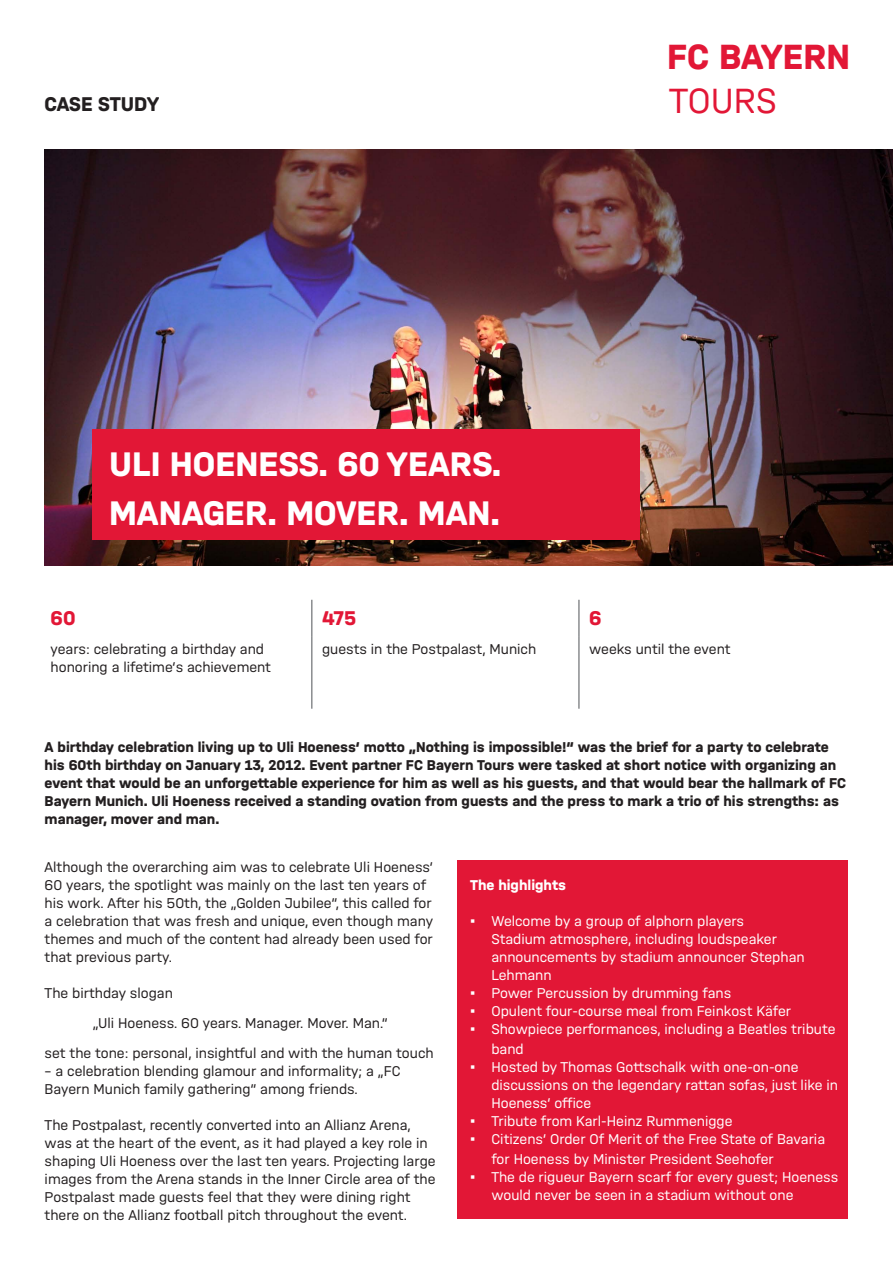
<style>
.page{position:relative;width:893px;height:1263px;background:#fff}
.page>*{position:absolute;margin:0;border:0;box-sizing:border-box;transform-origin:0 0}
.t1{font:700 36.9px/44.4px "FC Bayern Sans";color:#e21736}
.t2{font:700 36px "FC Bayern Sans";color:#fff}
.t3{font:700 21px "FC Bayern Sans";letter-spacing:-.01em;color:#231f20}
.t4{font:700 21px "FC Bayern Sans";color:#e21736}
.t5{font:15px/18px "FC Bayern Sans";color:#231f20}
.t6{font:15px/18px "FC Bayern Sans";color:#fff}
.t7{font:700 15px/18px "FC Bayern Sans";color:#231f20}
.t8{font:700 15px "FC Bayern Sans";color:#fff}
.s1{font-weight:400}
.s2{font-family:"Arial"}
</style>
<div class="page">
<img style="left:45px;top:149px;width:848px;height:417px">
<div style="left:457px;top:860px;width:391px;height:359px;background:#e21736"></div>
<div style="left:92px;top:429px;width:548px;height:110px;background:#e21736"></div>
<hr style="left:311px;top:600px;width:2px;height:36px;background:#8a8c8f">
<hr style="left:311px;top:636px;width:2px;height:73px;background:#8a8c8f">
<hr style="left:578px;top:600px;width:2px;height:36px;background:#8a8c8f">
<hr style="left:578px;top:636px;width:2px;height:73px;background:#8a8c8f">
<p class="t3" style="left:45px;top:92px;width:116px">CASE STUDY</p>
<p class="t2" style="left:109px;top:443px;width:394px">ULI HOENESS. 60 YEARS.</p>
<p class="t2" style="left:109px;top:492px;width:392px">MANAGER. MOVER. MAN.</p>
<p class="t1" style="left:667px;top:34px;width:184px">FC BAYERN<br><span class="s1">TOURS</span></p>
<p class="t4" style="left:51px;top:606px;width:26px">60</p>
<p class="t4" style="left:322px;top:606px;width:36px">475</p>
<p class="t4" style="left:589px;top:606px;width:14px">6</p>
<p class="t5" style="left:51px;top:639px;width:215px">years: celebrating a birthday and</p>
<p class="t5" style="left:51px;top:657px;width:222px">honoring a lifetime‘s achievement</p>
<p class="t5" style="left:322px;top:639px;width:216px">guests in the Postpalast, Munich</p>
<p class="t5" style="left:589px;top:639px;width:143px">weeks until the event</p>
<p class="t7" style="left:45px;top:738px;width:803px">A birthday celebration living up to Uli Hoeness‘ motto „Nothing is impossible!“ was the brief for a party to celebrate his 60th birthday on January 13, 2012. Event partner FC Bayern Tours were tasked at short notice with organizing an event that would be an unforgettable experience for him as well as his guests, and that would bear the hallmark of FC Bayern Munich. Uli Hoeness received a standing ovation from guests and the press to mark a trio of his strengths: as manager, mover and man.</p>
<p class="t5" style="left:45px;top:858px;width:390px">Although the overarching aim was to celebrate Uli Hoeness‘ 60 years, the spotlight was mainly on the last ten years of his work. After his 50th, the „Golden Jubilee“, this called for a celebration that was fresh and unique, even though many themes and much of the content had already been used for that previous party.</p>
<p class="t5" style="left:45px;top:984px;width:130px">The birthday slogan</p>
<p class="t5" style="left:93px;top:1014px;width:296px">„Uli Hoeness. 60 years. Manager. Mover. Man.“</p>
<p class="t5" style="left:45px;top:1044px;width:391px">set the tone: personal, insightful and with the human touch</p>
<p class="t5" style="left:45px;top:1062px;width:357px">– a celebration blending glamour and informality; a „FC<br>Bayern Munich family gathering“ among friends.</p>
<p class="t5" style="left:45px;top:1116px;width:392px">The Postpalast, recently converted into an Allianz Arena, was at the heart of the event, as it had played a key role in shaping Uli Hoeness over the last ten years. Projecting large images from the Arena stands in the Inner Circle area of the Postpalast made guests feel that they were dining right there on the Allianz football pitch throughout the event.</p>
<p class="t8" style="left:470px;top:876px;width:97px">The highlights</p>
<p class="t6" style="left:470px;top:912px;width:276px"><span class="s2">▪</span> Welcome by a group of alphorn players</p>
<p class="t6" style="left:491px;top:930px;width:287px">Stadium atmosphere, including loudspeaker</p>
<p class="t6" style="left:491px;top:948px;width:315px">announcements by stadium announcer Stephan<br>Lehmann</p>
<p class="t6" style="left:470px;top:984px;width:263px"><span class="s2">▪</span> Power Percussion by drumming fans</p>
<p class="t6" style="left:470px;top:1002px;width:322px"><span class="s2">▪</span> Opulent four-course meal from Feinkost Käfer</p>
<p class="t6" style="left:470px;top:1020px;width:367px"><span class="s2">▪</span> Showpiece performances, including a Beatles tribute</p>
<p class="t6" style="left:491px;top:1039px;width:34px">band</p>
<p class="t6" style="left:470px;top:1057px;width:330px"><span class="s2">▪</span> Hosted by Thomas Gottschalk with one-on-one</p>
<p class="t6" style="left:491px;top:1075px;width:348px">discussions on the legendary rattan sofas, just like in<br>Hoeness‘ office</p>
<p class="t6" style="left:470px;top:1111px;width:264px"><span class="s2">▪</span> Tribute from Karl-Heinz Rummenigge</p>
<p class="t6" style="left:470px;top:1129px;width:356px"><span class="s2">▪</span> Citizens‘ Order Of Merit of the Free State of Bavaria</p>
<p class="t6" style="left:491px;top:1149px;width:284px">for Hoeness by Minister President Seehofer</p>
<p class="t6" style="left:470px;top:1167px;width:370px"><span class="s2">▪</span> The de rigueur Bayern scarf for every guest; Hoeness</p>
<p class="t6" style="left:491px;top:1185px;width:304px">would never be seen in a stadium without one</p>
</div>
